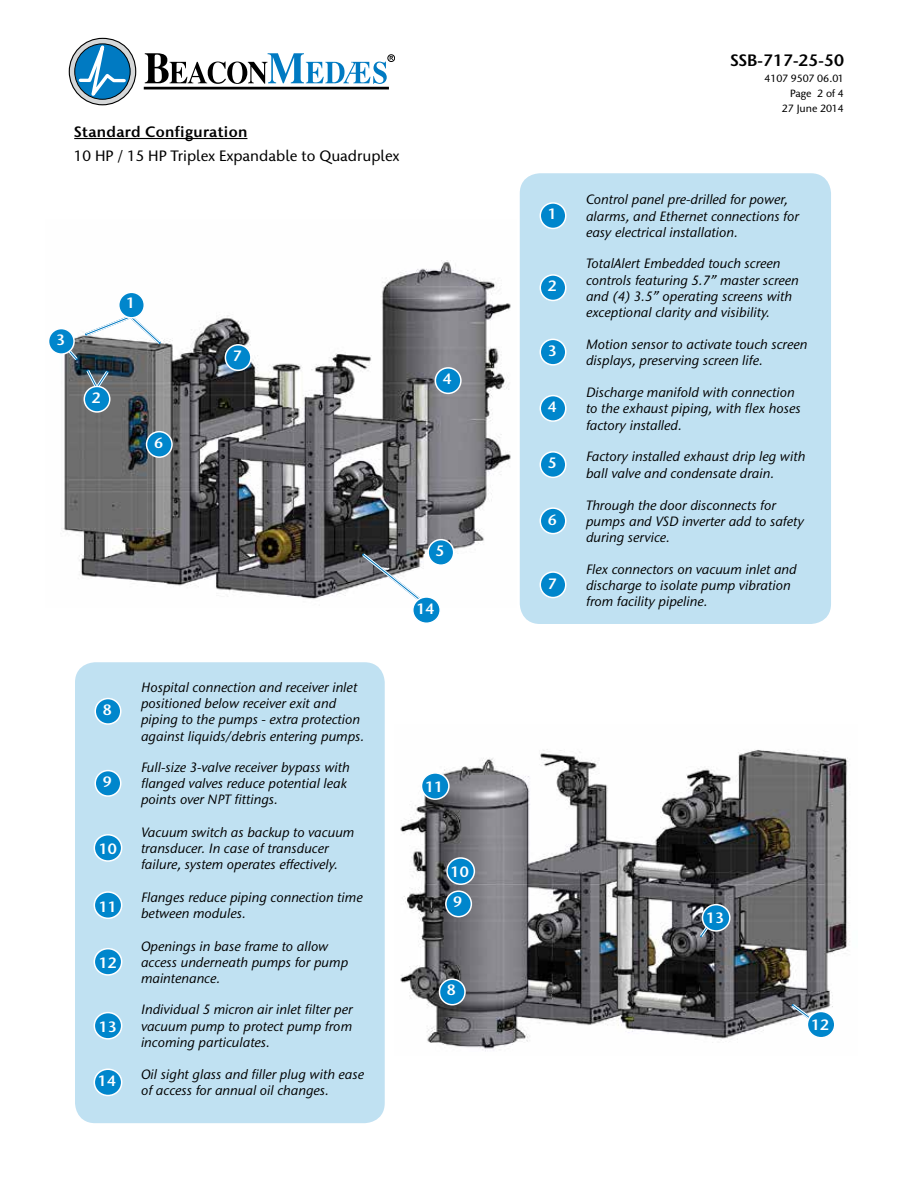
<style>
.page{position:relative;width:918px;height:1188px;background:#fff}
.page>*{position:absolute;margin:0;border:0;box-sizing:border-box;transform-origin:0 0}
.t1{font:600 16.5px "Stone Humanist ITC Std";color:#000}
.t2{font:600 15px/30.6px "Stone Humanist ITC Std";color:#fff}
.t3{font:500 15px "Stone Humanist ITC Std";color:#000}
.t4{font:600 15px "Stone Humanist ITC Std";letter-spacing:.025em;color:#000}
.t5{font:italic 500 13.5px/16.2px "Stone Humanist ITC Std";color:#000}
.t6{font:500 10.5px/15.3px "Stone Humanist ITC Std";color:#000;text-align:right}
</style>
<div class="page">
<hr style="left:144px;top:87px;width:245px;height:2px;background:#000">
<svg style="left:69px;top:38px;width:67px;height:67px"></svg>
<svg style="left:77px;top:38px;width:51px;height:68px"></svg>
<div style="left:74px;top:43px;width:57px;height:57px;border:1px solid #000;border-radius:50%"></div>
<svg style="left:145px;top:53px;width:248px;height:31px"></svg>
<div style="left:388px;top:55px;width:7px;height:7px;border:1px solid #000;border-radius:50%"></div>
<img style="left:63px;top:260px;width:448px;height:339px">
<img style="left:400px;top:749px;width:450px;height:302px">
<hr style="left:74px;top:138px;width:173px;height:1px;background:#000">
<div style="left:522px;top:176px;width:307px;height:446px;background:#c0e1f2;border-radius:18px"></div>
<div style="left:520px;top:173px;width:311px;height:451px;border:4px solid #0086cc;border-radius:18px"></div>
<div style="left:540px;top:203px;width:26px;height:25px;background:#0086cc;border-radius:50%"></div>
<div style="left:540px;top:202px;width:27px;height:27px;border:2px solid #fff;border-radius:50%"></div>
<div style="left:540px;top:275px;width:26px;height:25px;background:#0086cc;border-radius:50%"></div>
<div style="left:540px;top:274px;width:27px;height:27px;border:2px solid #fff;border-radius:50%"></div>
<div style="left:540px;top:339px;width:26px;height:26px;background:#0086cc;border-radius:50%"></div>
<div style="left:540px;top:339px;width:27px;height:27px;border:2px solid #fff;border-radius:50%"></div>
<div style="left:540px;top:396px;width:26px;height:25px;background:#0086cc;border-radius:50%"></div>
<div style="left:540px;top:395px;width:27px;height:27px;border:2px solid #fff;border-radius:50%"></div>
<div style="left:540px;top:452px;width:26px;height:25px;background:#0086cc;border-radius:50%"></div>
<div style="left:540px;top:451px;width:27px;height:27px;border:2px solid #fff;border-radius:50%"></div>
<div style="left:540px;top:508px;width:26px;height:26px;background:#0086cc;border-radius:50%"></div>
<div style="left:540px;top:507px;width:27px;height:27px;border:2px solid #fff;border-radius:50%"></div>
<div style="left:540px;top:572px;width:26px;height:26px;background:#0086cc;border-radius:50%"></div>
<div style="left:540px;top:571px;width:27px;height:27px;border:2px solid #fff;border-radius:50%"></div>
<div style="left:77px;top:664px;width:305px;height:457px;background:#c0e1f2;border-radius:18px"></div>
<div style="left:75px;top:662px;width:310px;height:461px;border:4px solid #0086cc;border-radius:18px"></div>
<div style="left:95px;top:699px;width:26px;height:25px;background:#0086cc;border-radius:50%"></div>
<div style="left:94px;top:698px;width:28px;height:27px;border:2px solid #fff;border-radius:50%"></div>
<div style="left:95px;top:771px;width:26px;height:25px;background:#0086cc;border-radius:50%"></div>
<div style="left:94px;top:770px;width:28px;height:27px;border:2px solid #fff;border-radius:50%"></div>
<div style="left:94px;top:835px;width:28px;height:26px;background:#0086cc;border-radius:50%"></div>
<div style="left:94px;top:834px;width:28px;height:28px;border:2px solid #fff;border-radius:50%"></div>
<div style="left:94px;top:892px;width:28px;height:26px;background:#0086cc;border-radius:50%"></div>
<div style="left:94px;top:891px;width:28px;height:28px;border:2px solid #fff;border-radius:50%"></div>
<div style="left:94px;top:949px;width:28px;height:26px;background:#0086cc;border-radius:50%"></div>
<div style="left:94px;top:948px;width:28px;height:28px;border:2px solid #fff;border-radius:50%"></div>
<div style="left:94px;top:1013px;width:28px;height:26px;background:#0086cc;border-radius:50%"></div>
<div style="left:94px;top:1012px;width:28px;height:28px;border:2px solid #fff;border-radius:50%"></div>
<div style="left:94px;top:1069px;width:28px;height:26px;background:#0086cc;border-radius:50%"></div>
<div style="left:94px;top:1068px;width:28px;height:28px;border:2px solid #fff;border-radius:50%"></div>
<div style="left:422px;top:773px;width:27px;height:26px;background:#0086cc;border-radius:50%"></div>
<div style="left:421px;top:772px;width:29px;height:28px;border:2px solid #fff;border-radius:50%"></div>
<div style="left:119px;top:292px;width:25px;height:26px;background:#0086cc;border-radius:50%"></div>
<div style="left:118px;top:292px;width:27px;height:27px;border:2px solid #fff;border-radius:50%"></div>
<div style="left:49px;top:329px;width:25px;height:25px;background:#0086cc;border-radius:50%"></div>
<div style="left:48px;top:328px;width:27px;height:27px;border:2px solid #fff;border-radius:50%"></div>
<div style="left:428px;top:540px;width:26px;height:25px;background:#0086cc;border-radius:50%"></div>
<div style="left:427px;top:539px;width:27px;height:27px;border:2px solid #fff;border-radius:50%"></div>
<div style="left:147px;top:432px;width:25px;height:25px;background:#0086cc;border-radius:50%"></div>
<div style="left:146px;top:431px;width:27px;height:27px;border:2px solid #fff;border-radius:50%"></div>
<div style="left:435px;top:368px;width:26px;height:25px;background:#0086cc;border-radius:50%"></div>
<div style="left:435px;top:367px;width:27px;height:27px;border:2px solid #fff;border-radius:50%"></div>
<div style="left:225px;top:345px;width:26px;height:25px;background:#0086cc;border-radius:50%"></div>
<div style="left:225px;top:344px;width:27px;height:27px;border:2px solid #fff;border-radius:50%"></div>
<svg style="left:64px;top:313px;width:100px;height:79px"></svg>
<div style="left:84px;top:386px;width:26px;height:26px;background:#0086cc;border-radius:50%"></div>
<div style="left:84px;top:386px;width:27px;height:27px;border:2px solid #fff;border-radius:50%"></div>
<div style="left:440px;top:979px;width:25px;height:26px;background:#0086cc;border-radius:50%"></div>
<div style="left:439px;top:978px;width:27px;height:27px;border:2px solid #fff;border-radius:50%"></div>
<svg style="left:789px;top:1001px;width:25px;height:21px"></svg>
<div style="left:807px;top:1011px;width:28px;height:27px;background:#0086cc;border-radius:50%"></div>
<div style="left:807px;top:1011px;width:29px;height:27px;border:2px solid #fff;border-radius:50%"></div>
<div style="left:447px;top:858px;width:27px;height:26px;background:#0086cc;border-radius:50%"></div>
<div style="left:446px;top:857px;width:29px;height:28px;border:2px solid #fff;border-radius:50%"></div>
<div style="left:446px;top:891px;width:25px;height:26px;background:#0086cc;border-radius:50%"></div>
<div style="left:445px;top:890px;width:27px;height:27px;border:2px solid #fff;border-radius:50%"></div>
<svg style="left:697px;top:923px;width:14px;height:17px"></svg>
<div style="left:702px;top:905px;width:28px;height:26px;background:#0086cc;border-radius:50%"></div>
<div style="left:702px;top:904px;width:29px;height:28px;border:2px solid #fff;border-radius:50%"></div>
<svg style="left:359px;top:551px;width:70px;height:49px"></svg>
<div style="left:413px;top:597px;width:27px;height:26px;background:#0086cc;border-radius:50%"></div>
<div style="left:412px;top:596px;width:29px;height:28px;border:2px solid #fff;border-radius:50%"></div>
<p class="t4" style="left:74px;top:122px;width:175px">Standard Configuration</p>
<p class="t3" style="left:74px;top:147px;width:327px">10 HP / 15 HP Triplex Expandable to Quadruplex</p>
<p class="t2" style="left:56px;top:324px;width:11px">3</p>
<p class="t2" style="left:126px;top:288px;width:11px">1</p>
<p class="t2" style="left:92px;top:382px;width:11px">2</p>
<p class="t2" style="left:154px;top:427px;width:11px">6</p>
<p class="t2" style="left:233px;top:340px;width:11px">7</p>
<p class="t2" style="left:103px;top:695px;width:11px">8</p>
<p class="t2" style="left:103px;top:767px;width:11px">9</p>
<p class="t2" style="left:99px;top:834px;width:20px">10</p>
<p class="t5" style="left:141px;top:679px;width:225px">Hospital connection and receiver inlet positioned below receiver exit and piping to the pumps - extra protection against liquids/debris entering pumps.</p>
<p class="t5" style="left:141px;top:759px;width:210px">Full-size 3-valve receiver bypass with flanged valves reduce potential leak points over NPT fittings.</p>
<p class="t5" style="left:141px;top:824px;width:215px">Vacuum switch as backup to vacuum transducer. In case of transducer failure, system operates effectively.</p>
<p class="t2" style="left:99px;top:891px;width:20px">11</p>
<p class="t5" style="left:141px;top:889px;width:223px">Flanges reduce piping connection time between modules.</p>
<p class="t2" style="left:99px;top:948px;width:20px">12</p>
<p class="t5" style="left:141px;top:938px;width:209px">Openings in base frame to allow access underneath pumps for pump maintenance.</p>
<p class="t2" style="left:99px;top:1012px;width:20px">13</p>
<p class="t5" style="left:141px;top:1002px;width:213px;text-align:justify">Individual 5 micron air inlet filter per vacuum pump to protect pump from incoming particulates.</p>
<p class="t2" style="left:98px;top:1065px;width:20px">14</p>
<p class="t5" style="left:141px;top:1066px;width:225px">Oil sight glass and filler plug with ease of access for annual oil changes.</p>
<p class="t2" style="left:443px;top:363px;width:11px">4</p>
<p class="t2" style="left:436px;top:535px;width:11px">5</p>
<p class="t2" style="left:416px;top:593px;width:20px">14</p>
<p class="t2" style="left:425px;top:771px;width:20px">11</p>
<p class="t2" style="left:451px;top:856px;width:20px">10<br>9</p>
<p class="t2" style="left:447px;top:975px;width:11px">8</p>
<p class="t1" style="left:730px;top:50px;width:115px">SSB-717-25-50</p>
<p class="t6" style="left:764px;top:70px;width:81px">4107 9507 06.01<br>Page 2 of 4<br>27 June 2014</p>
<p class="t2" style="left:548px;top:199px;width:11px">1</p>
<p class="t2" style="left:548px;top:271px;width:11px">2</p>
<p class="t5" style="left:586px;top:192px;width:214px">Control panel pre-drilled for power, alarms, and Ethernet connections for easy electrical installation.</p>
<p class="t5" style="left:586px;top:256px;width:214px">TotalAlert Embedded touch screen controls featuring 5.7” master screen and (4) 3.5” operating screens with exceptional clarity and visibility.</p>
<p class="t2" style="left:548px;top:335px;width:11px">3</p>
<p class="t5" style="left:586px;top:336px;width:223px">Motion sensor to activate touch screen displays, preserving screen life.</p>
<p class="t2" style="left:548px;top:392px;width:11px">4</p>
<p class="t5" style="left:586px;top:384px;width:216px">Discharge manifold with connection to the exhaust piping, with flex hoses factory installed.</p>
<p class="t2" style="left:548px;top:448px;width:11px">5</p>
<p class="t5" style="left:586px;top:449px;width:221px">Factory installed exhaust drip leg with ball valve and condensate drain.</p>
<p class="t2" style="left:548px;top:504px;width:11px">6</p>
<p class="t5" style="left:586px;top:497px;width:220px">Through the door disconnects for pumps and VSD inverter add to safety during service.</p>
<p class="t2" style="left:548px;top:568px;width:11px">7</p>
<p class="t5" style="left:586px;top:561px;width:212px">Flex connectors on vacuum inlet and discharge to isolate pump vibration from facility pipeline.</p>
<p class="t2" style="left:706px;top:903px;width:20px">13</p>
<p class="t2" style="left:811px;top:1010px;width:20px">12</p>
</div>
